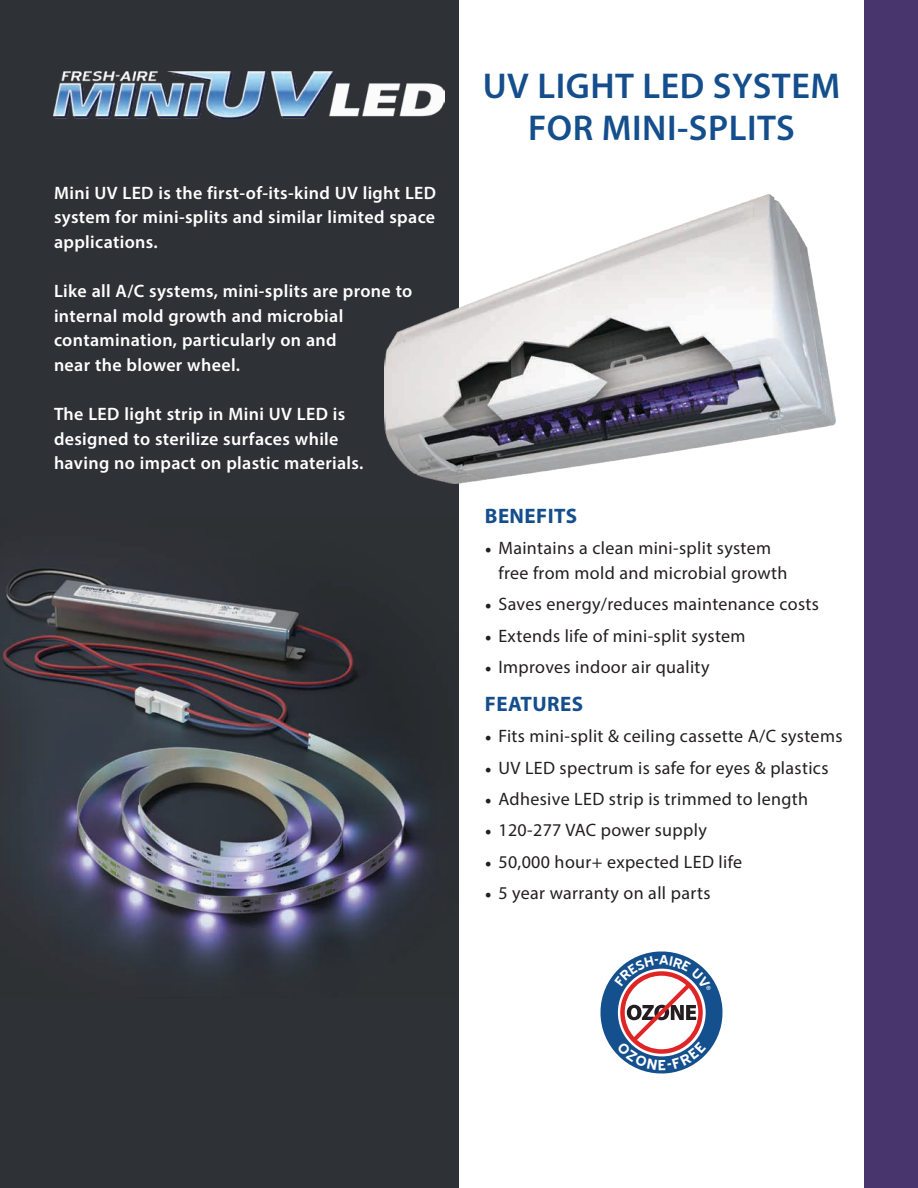
<style>
.page{position:relative;width:918px;height:1188px;background:#fff}
.page>*{position:absolute;margin:0;border:0;box-sizing:border-box;transform-origin:0 0}
.t1{font:600 36px/42px "Myriad Pro";letter-spacing:.015em;color:#144e8c;text-align:center}
.t2{font:700 21px "Myriad Pro";letter-spacing:.02em;color:#144e8c}
.t3{font:18px/24.6px "Myriad Pro";letter-spacing:.02em;color:#231f20}
.t4{font:600 18px/24.6px "Myriad Pro";letter-spacing:.02em;color:#fff}
.s1{font-family:"Minion Pro"}
</style>
<div class="page">
<div style="left:0;top:0;width:459px;height:1188px;background:#2e3135"></div>
<img style="left:0;top:567px;width:427px;height:407px">
<img style="left:54px;top:71px;width:391px;height:48px">
<img style="left:385px;top:194px;width:450px;height:290px">
<div style="left:864px;top:0;width:54px;height:1188px;background:#49356e"></div>
<svg style="left:600px;top:951px;width:123px;height:123px"></svg>
<p class="t4" style="left:54px;top:180px;width:384px;text-align:justify">Mini UV LED is the first-of-its-kind UV light LED system for mini-splits and similar limited space applications.</p>
<p class="t4" style="left:54px;top:278px;width:360px">Like all A/C systems, mini-splits are prone to internal mold growth and microbial contamination, particularly on and<br>near the blower wheel.</p>
<p class="t4" style="left:54px;top:401px;width:311px">The LED light strip in Mini UV LED is designed to sterilize surfaces while having no impact on plastic materials.</p>
<h1 class="t1" style="left:483px;top:64px;width:359px">UV LIGHT LED SYSTEM<br>FOR MINI-SPLITS</h1>
<p class="t2" style="left:485px;top:502px;width:94px">BENEFITS</p>
<p class="t3" style="left:498px;top:536px;width:291px;text-indent:-14px"><span class="s1">•</span> Maintains a clean mini-split system free from mold and microbial growth</p>
<p class="t3" style="left:485px;top:592px;width:336px"><span class="s1">•</span> Saves energy/reduces maintenance costs</p>
<p class="t3" style="left:485px;top:623px;width:262px"><span class="s1">•</span> Extends life of mini-split system</p>
<p class="t3" style="left:485px;top:654px;width:226px"><span class="s1">•</span> Improves indoor air quality</p>
<p class="t2" style="left:485px;top:690px;width:100px">FEATURES</p>
<p class="t3" style="left:485px;top:724px;width:359px"><span class="s1">•</span> Fits mini-split &amp; ceiling cassette A/C systems</p>
<p class="t3" style="left:485px;top:755px;width:345px"><span class="s1">•</span> UV LED spectrum is safe for eyes &amp; plastics</p>
<p class="t3" style="left:485px;top:786px;width:325px"><span class="s1">•</span> Adhesive LED strip is trimmed to length</p>
<p class="t3" style="left:485px;top:818px;width:223px"><span class="s1">•</span> 120-277 VAC power supply</p>
<p class="t3" style="left:485px;top:849px;width:259px"><span class="s1">•</span> 50,000 hour+ expected LED life</p>
<p class="t3" style="left:485px;top:881px;width:227px"><span class="s1">•</span> 5 year warranty on all parts</p>
</div>
